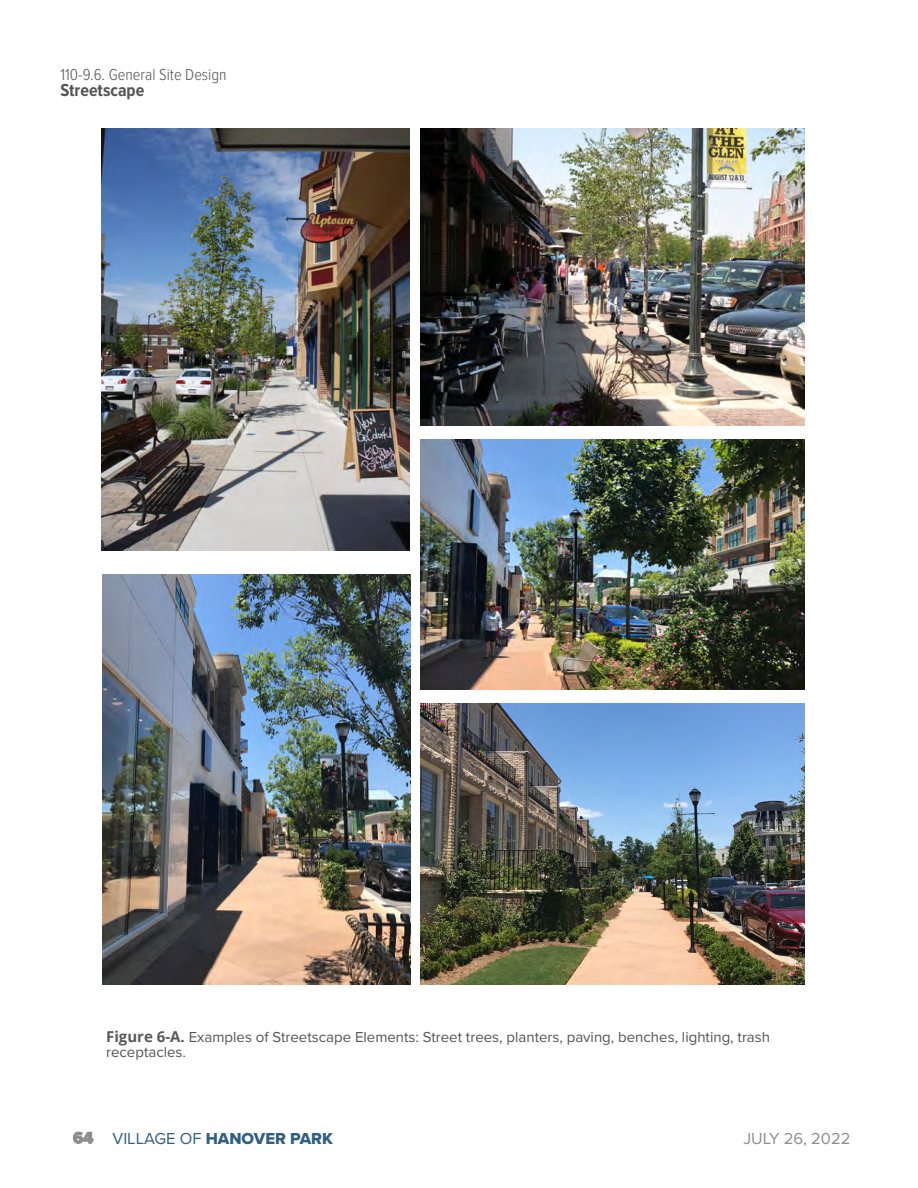
<style>
.page{position:relative;width:918px;height:1188px;background:#fff}
.page>*{position:absolute;margin:0;border:0;box-sizing:border-box;transform-origin:0 0}
.t1{font:700 18px "Proxima Nova Cond";color:#545454}
.t2{font:300 16.5px "Proxima Nova Cond";color:#545454}
.t3{font:16.5px "Proxima Nova Extrabld";color:#305f85}
.t4{font:16.5px "Proxima Nova";color:#8d8d8d}
.t5{font:15px/15px "Proxima Nova";color:#545454}
.s1{font-family:"Open Sans";font-weight:700;color:#58595b}
.s2{color:#8d8d8d}
.s3{font-family:"Proxima Nova"}
</style>
<div class="page">
<img style="left:421px;top:128px;width:383px;height:297px">
<img style="left:421px;top:703px;width:383px;height:282px">
<img style="left:102px;top:574px;width:308px;height:411px">
<img style="left:421px;top:439px;width:383px;height:251px">
<img style="left:101px;top:128px;width:308px;height:423px">
<p class="t2" style="left:60px;top:62px;width:168px">110-9.6. General Site Design</p>
<p class="t1" style="left:60px;top:77px;width:85px">Streetscape</p>
<p class="t5" style="left:106px;top:1029px;width:665px"><span class="s1">Figure 6-A.</span> Examples of Streetscape Elements: Street trees, planters, paving, benches, lighting, trash receptacles.</p>
<p class="t3" style="left:73px;top:1126px;width:261px"><span class="s2">64</span> <span class="s3">VILLAGE OF</span> HANOVER PARK</p>
<p class="t4" style="left:743px;top:1126px;width:18px">July</p>
<p class="t4" style="left:784px;top:1126px;width:68px">26, 2022</p>
</div>
